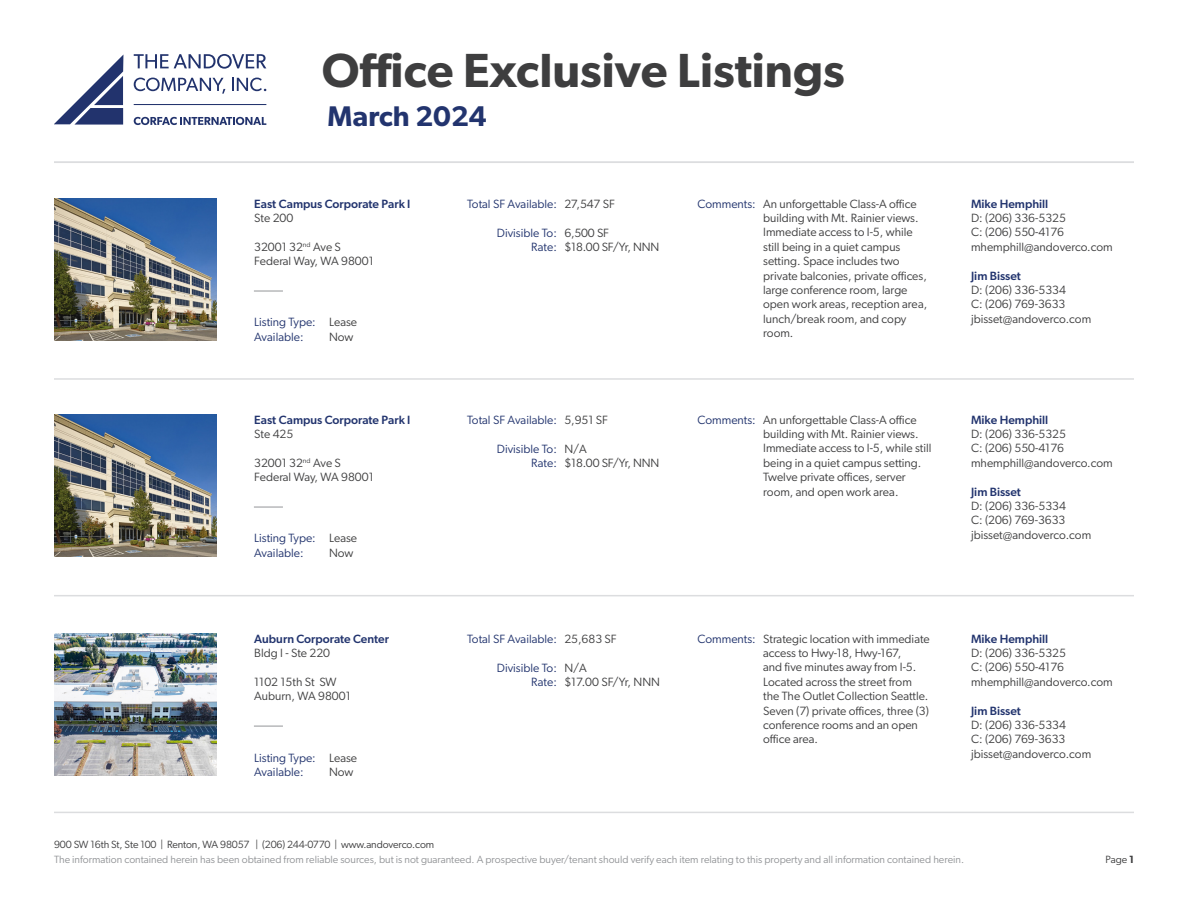
<style>
.page{position:relative;width:1188px;height:918px;background:#fff}
.page>*{position:absolute;margin:0;border:0;box-sizing:border-box;transform-origin:0 0}
.t1{font:600 48px "Gibson";color:#3e3e3f}
.t2{font:600 28.5px "Gibson";color:#22346e}
.t3{font:12px/14.4px "Gibson";color:#3e3e3f}
.t4{font:12px "Gibson";color:#22346e}
.t5{font:500 12px "Gibson";color:#22346e}
.t6{font:10.5px "Gibson";color:#939598}
.t7{font:10.5px "Gibson";letter-spacing:-.01em;color:#3e3e3f}
.s1{font-weight:600}
</style>
<div class="page">
<svg style="left:54px;top:55px;width:69px;height:70px"></svg>
<svg style="left:134px;top:54px;width:132px;height:15px"></svg>
<hr style="left:134px;top:104px;width:132px;height:1px;background:#22336d">
<svg style="left:134px;top:117px;width:132px;height:8px"></svg>
<svg style="left:134px;top:78px;width:91px;height:16px"></svg>
<svg style="left:232px;top:78px;width:34px;height:13px"></svg>
<hr style="left:54px;top:162px;width:1080px;height:1px;background:#dcdddf">
<hr style="left:54px;top:378px;width:1080px;height:2px;background:#dcdddf">
<hr style="left:54px;top:595px;width:1080px;height:1px;background:#dcdddf">
<hr style="left:54px;top:812px;width:1080px;height:1px;background:#dcdddf">
<img style="left:54px;top:198px;width:162px;height:143px">
<svg style="left:254px;top:291px;width:29px;height:1px"></svg>
<img style="left:54px;top:414px;width:162px;height:143px">
<svg style="left:254px;top:507px;width:29px;height:1px"></svg>
<svg style="left:254px;top:726px;width:29px;height:1px"></svg>
<img style="left:54px;top:633px;width:162px;height:143px">
<h1 class="t1" style="left:322px;top:42px;width:525px">Office Exclusive Listings</h1>
<h2 class="t2" style="left:327px;top:100px;width:161px">March 2024</h2>
<p class="t5" style="left:254px;top:196px;width:158px">East Campus Corporate Park I</p>
<p class="t3" style="left:254px;top:211px;width:41px">Ste 200</p>
<p class="t3" style="left:254px;top:239px;width:88px">32001 32<sup>nd</sup> Ave S</p>
<p class="t3" style="left:254px;top:254px;width:121px">Federal Way, WA 98001</p>
<p class="t4" style="left:254px;top:315px;width:63px">Listing Type:</p>
<p class="t4" style="left:254px;top:329px;width:51px">Available:</p>
<p class="t3" style="left:329px;top:315px;width:30px">Lease</p>
<p class="t3" style="left:329px;top:329px;width:26px">Now</p>
<p class="t5" style="left:254px;top:412px;width:158px">East Campus Corporate Park I</p>
<p class="t3" style="left:254px;top:427px;width:41px">Ste 425</p>
<p class="t3" style="left:254px;top:455px;width:88px">32001 32<sup>nd</sup> Ave S</p>
<p class="t3" style="left:254px;top:470px;width:121px">Federal Way, WA 98001</p>
<p class="t4" style="left:254px;top:531px;width:63px">Listing Type:</p>
<p class="t4" style="left:254px;top:545px;width:51px">Available:</p>
<p class="t3" style="left:329px;top:531px;width:30px">Lease</p>
<p class="t3" style="left:329px;top:545px;width:26px">Now</p>
<p class="t5" style="left:254px;top:631px;width:136px">Auburn Corporate Center</p>
<p class="t3" style="left:254px;top:646px;width:77px">Bldg I - Ste 220</p>
<p class="t3" style="left:254px;top:674px;width:84px">1102 15th St SW</p>
<p class="t3" style="left:254px;top:689px;width:98px">Auburn, WA 98001</p>
<p class="t4" style="left:254px;top:750px;width:63px">Listing Type:</p>
<p class="t4" style="left:254px;top:765px;width:51px">Available:</p>
<p class="t3" style="left:329px;top:750px;width:30px">Lease</p>
<p class="t3" style="left:329px;top:764px;width:26px">Now</p>
<p class="t7" style="left:54px;top:838px;width:382px">900 SW 16th St, Ste 100 | Renton, WA 98057 | (206) 244-0770 | www.andoverco.com</p>
<p class="t4" style="left:467px;top:197px;width:91px">Total SF Available:</p>
<p class="t4" style="left:497px;top:225px;width:62px">Divisible To:</p>
<p class="t4" style="left:531px;top:240px;width:27px">Rate:</p>
<p class="t3" style="left:564px;top:196px;width:52px">27,547 SF</p>
<p class="t3" style="left:564px;top:225px;width:46px">6,500 SF</p>
<p class="t3" style="left:564px;top:240px;width:96px">$18.00 SF/Yr, NNN</p>
<p class="t4" style="left:467px;top:413px;width:91px">Total SF Available:</p>
<p class="t4" style="left:497px;top:441px;width:62px">Divisible To:</p>
<p class="t4" style="left:531px;top:456px;width:27px">Rate:</p>
<p class="t3" style="left:564px;top:412px;width:45px">5,951 SF</p>
<p class="t3" style="left:564px;top:441px;width:24px">N/A</p>
<p class="t3" style="left:564px;top:456px;width:96px">$18.00 SF/Yr, NNN</p>
<p class="t4" style="left:467px;top:632px;width:91px">Total SF Available:</p>
<p class="t4" style="left:497px;top:660px;width:62px">Divisible To:</p>
<p class="t4" style="left:531px;top:675px;width:27px">Rate:</p>
<p class="t3" style="left:564px;top:631px;width:54px">25,683 SF</p>
<p class="t3" style="left:564px;top:660px;width:24px">N/A</p>
<p class="t3" style="left:564px;top:675px;width:97px">$17.00 SF/Yr, NNN</p>
<p class="t4" style="left:698px;top:196px;width:60px">Comments:</p>
<p class="t3" style="left:763px;top:196px;width:166px">An unforgettable Class-A office building with Mt. Rainier views.<br>Immediate access to I-5, while still being in a quiet campus setting. Space includes two private balconies, private offices, large conference room, large open work areas, reception area, lunch/break room, and copy room.</p>
<p class="t5" style="left:971px;top:196px;width:79px">Mike Hemphill</p>
<p class="t3" style="left:971px;top:211px;width:96px">D: (206) 336-5325</p>
<p class="t3" style="left:971px;top:225px;width:94px">C: (206) 550-4176</p>
<p class="t3" style="left:971px;top:239px;width:143px">mhemphill@andoverco.com</p>
<p class="t5" style="left:971px;top:268px;width:51px">Jim Bisset</p>
<p class="t3" style="left:971px;top:283px;width:96px">D: (206) 336-5334</p>
<p class="t3" style="left:971px;top:297px;width:96px">C: (206) 769-3633</p>
<p class="t3" style="left:971px;top:311px;width:122px">jbisset@andoverco.com</p>
<p class="t4" style="left:698px;top:412px;width:60px">Comments:</p>
<p class="t3" style="left:763px;top:412px;width:170px">An unforgettable Class-A office building with Mt. Rainier views.<br>Immediate access to I-5, while still being in a quiet campus setting.<br>Twelve private offices, server room, and open work area.</p>
<p class="t5" style="left:971px;top:412px;width:79px">Mike Hemphill</p>
<p class="t3" style="left:971px;top:427px;width:96px">D: (206) 336-5325</p>
<p class="t3" style="left:971px;top:441px;width:94px">C: (206) 550-4176</p>
<p class="t3" style="left:971px;top:455px;width:143px">mhemphill@andoverco.com</p>
<p class="t5" style="left:971px;top:484px;width:51px">Jim Bisset</p>
<p class="t3" style="left:971px;top:499px;width:96px">D: (206) 336-5334</p>
<p class="t3" style="left:971px;top:513px;width:96px">C: (206) 769-3633</p>
<p class="t3" style="left:971px;top:527px;width:122px">jbisset@andoverco.com</p>
<p class="t4" style="left:698px;top:631px;width:60px">Comments:</p>
<p class="t3" style="left:763px;top:631px;width:168px">Strategic location with immediate access to Hwy-18, Hwy-167,<br>and five minutes away from I-5.<br>Located across the street from the The Outlet Collection Seattle.<br>Seven (7) private offices, three (3) conference rooms and an open office area.</p>
<p class="t5" style="left:971px;top:631px;width:79px">Mike Hemphill</p>
<p class="t3" style="left:971px;top:646px;width:96px">D: (206) 336-5325</p>
<p class="t3" style="left:971px;top:660px;width:94px">C: (206) 550-4176</p>
<p class="t3" style="left:971px;top:674px;width:143px">mhemphill@andoverco.com</p>
<p class="t5" style="left:971px;top:703px;width:51px">Jim Bisset</p>
<p class="t3" style="left:971px;top:718px;width:96px">D: (206) 336-5334</p>
<p class="t3" style="left:971px;top:732px;width:96px">C: (206) 769-3633</p>
<p class="t3" style="left:971px;top:746px;width:122px">jbisset@andoverco.com</p>
<p class="t6" style="left:54px;top:853px;width:912px">The information contained herein has been obtained from reliable sources, but is not guaranteed. A prospective buyer/tenant should verify each item relating to this property and all information contained herein.</p>
<p class="t7" style="left:1106px;top:853px;width:30px">Page <span class="s1">1</span></p>
</div>
